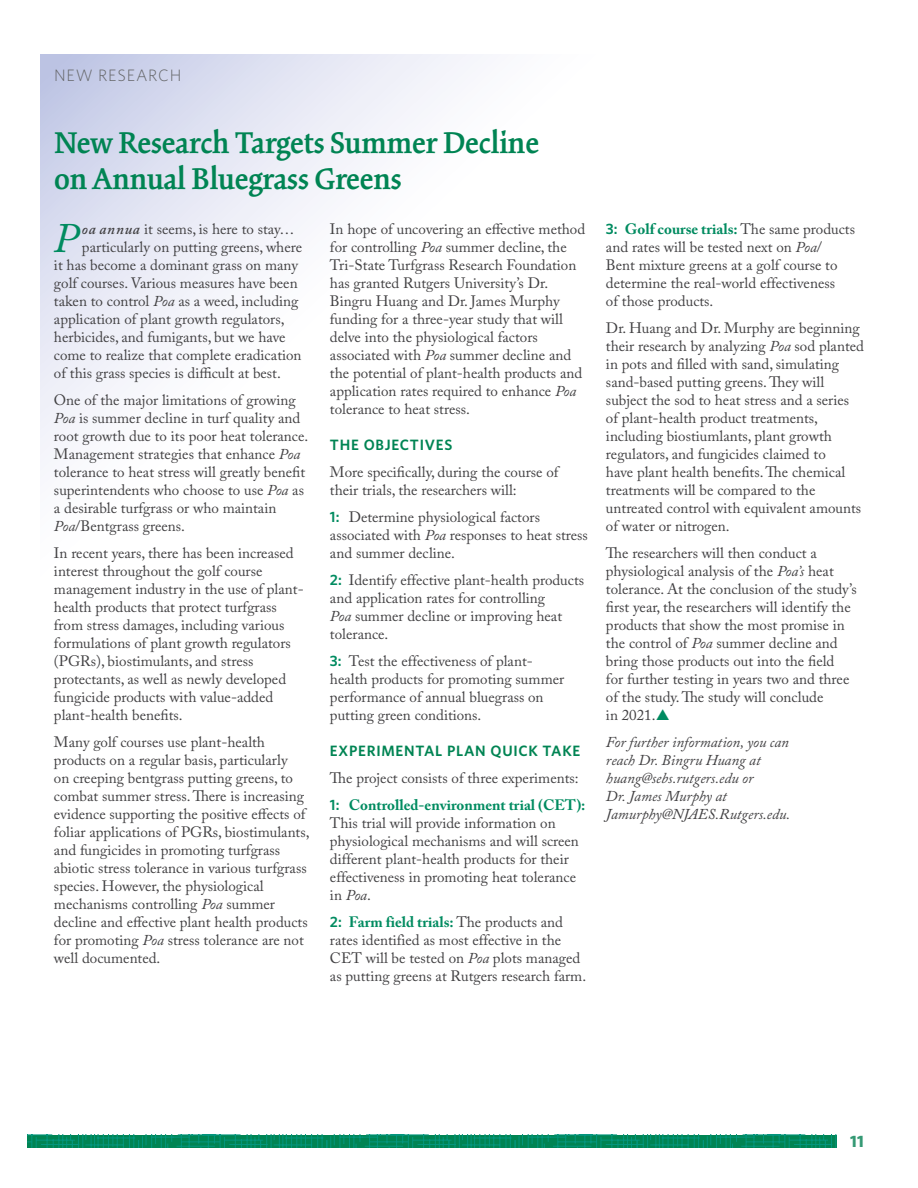
<style>
.page{position:relative;width:918px;height:1188px;background:#fff}
.page>*{position:absolute;margin:0;border:0;box-sizing:border-box;transform-origin:0 0}
.t1{font:italic 41.7px "Adobe Caslon Pro";color:#008b60}
.t2{font:33px/36px "Kinesis MM 520";letter-spacing:-.005em;color:#008453}
.t3{font:300 16.5px "Whitney";letter-spacing:.05em;color:#636466}
.t4{font:700 16.5px "Whitney";color:#359974}
.t5{font:15px/18px "Adobe Caslon Pro";color:#414042}
.t6{font:italic 15px/18px "Adobe Caslon Pro";color:#414042}
.t7{font:600 15px "Whitney";letter-spacing:.05em;color:#008453}
.s1{font-weight:600;font-style:italic}
.s2{font-style:italic}
.s3{font-family:"Whitney";font-weight:600;color:#008b60}
.s4{font-weight:700;color:#008b60}
</style>
<div class="page">
<svg style="left:40px;top:54px;width:427px;height:401px"></svg>
<svg style="left:27px;top:1135px;width:810px;height:13px;background:#00885f"></svg>
<p class="t3" style="left:54px;top:64px;width:129px">NEW RESEARCH</p>
<h2 class="t2" style="left:54px;top:125px;width:487px">New Research Targets Summer Decline on Annual Bluegrass Greens</h2>
<h1 class="t1" style="left:53px;top:213px;width:26px">P</h1>
<p class="t5" style="left:82px;top:220px;width:214px"><span class="s1">oa annua</span> it seems, is here to stay…</p>
<p class="t5" style="left:82px;top:238px;width:222px">particularly on putting greens, where</p>
<p class="t5" style="left:54px;top:256px;width:246px">it has become a dominant grass on many</p>
<p class="t5" style="left:54px;top:274px;width:245px">golf courses. Various measures have been</p>
<p class="t5" style="left:54px;top:292px;width:246px">taken to control <span class="s2">Poa</span> as a weed, including</p>
<p class="t5" style="left:54px;top:310px;width:232px">application of plant growth regulators,</p>
<p class="t5" style="left:54px;top:328px;width:233px">herbicides, and fumigants, but we have</p>
<p class="t5" style="left:54px;top:346px;width:249px">come to realize that complete eradication</p>
<p class="t5" style="left:54px;top:364px;width:228px">of this grass species is difficult at best.</p>
<p class="t5" style="left:54px;top:391px;width:256px">One of the major limitations of growing <span class="s2">Poa</span> is summer decline in turf quality and root growth due to its poor heat tolerance.<br>Management strategies that enhance <span class="s2">Poa </span>tolerance to heat stress will greatly benefit superintendents who choose to use <span class="s2">Poa</span> as a desirable turfgrass or who maintain <span class="s2">Poa</span>/Bentgrass greens.</p>
<p class="t5" style="left:54px;top:544px;width:251px">In recent years, there has been increased interest throughout the golf course management industry in the use of plant&shy;health products that protect turfgrass from stress damages, including various formulations of plant growth regulators (PGRs), biostimulants, and stress protectants, as well as newly developed fungicide products with value-added plant-health benefits.</p>
<p class="t5" style="left:54px;top:733px;width:257px">Many golf courses use plant-health products on a regular basis, particularly<br>on creeping bentgrass putting greens, to combat summer stress. There is increasing evidence supporting the positive effects of foliar applications of PGRs, biostimulants, and fungicides in promoting turfgrass abiotic stress tolerance in various turfgrass species. However, the physiological mechanisms controlling <span class="s2">Poa</span> summer decline and effective plant health products for promoting <span class="s2">Poa</span> stress tolerance are not well documented.</p>
<p class="t5" style="left:330px;top:220px;width:257px">In hope of uncovering an effective method for controlling <span class="s2">Poa</span> summer decline, the Tri-State Turfgrass Research Foundation has granted Rutgers University’s Dr.<br>Bingru Huang and Dr. James Murphy funding for a three-year study that will delve into the physiological factors associated with <span class="s2">Poa</span> summer decline and the potential of plant-health products and application rates required to enhance <span class="s2">Poa </span>tolerance to heat stress.</p>
<p class="t7" style="left:330px;top:435px;width:124px">THE OBJECTIVES</p>
<p class="t5" style="left:330px;top:463px;width:230px">More specifically, during the course of their trials, the researchers will:</p>
<p class="t5" style="left:330px;top:508px;width:259px"><span class="s3">1:</span> Determine physiological factors associated with <span class="s2">Poa</span> responses to heat stress and summer decline.</p>
<p class="t5" style="left:330px;top:571px;width:256px"><span class="s3">2:</span> Identify effective plant-health products and application rates for controlling<br><span class="s2">Poa</span> summer decline or improving heat tolerance.</p>
<p class="t5" style="left:330px;top:652px;width:236px"><span class="s3">3:</span> Test the effectiveness of plant&shy;health products for promoting summer performance of annual bluegrass on putting green conditions.</p>
<p class="t7" style="left:330px;top:741px;width:252px">EXPERIMENTAL PLAN QUICK TAKE</p>
<p class="t5" style="left:330px;top:764px;width:257px;line-height:27px">The project consists of three experiments:<br><span class="s3">1:</span> <span class="s4">Controlled-environment trial (CET):</span></p>
<p class="t5" style="left:330px;top:814px;width:250px">This trial will provide information on physiological mechanisms and will screen different plant-health products for their effectiveness in promoting heat tolerance in <span class="s2">Poa</span>.</p>
<p class="t5" style="left:330px;top:913px;width:258px"><span class="s3">2:</span> <span class="s4">Farm field trials:</span> The products and rates identified as most effective in the CET will be tested on <span class="s2">Poa</span> plots managed as putting greens at Rutgers research farm.</p>
<p class="t5" style="left:606px;top:220px;width:251px"><span class="s3">3:</span> <span class="s4">Golf course trials:</span> The same products and rates will be tested next on <span class="s2">Poa</span>/<br>Bent mixture greens at a golf course to determine the real-world effectiveness<br>of those products.</p>
<p class="t5" style="left:606px;top:319px;width:260px">Dr. Huang and Dr. Murphy are beginning their research by analyzing <span class="s2">Poa</span> sod planted in pots and filled with sand, simulating sand-based putting greens. They will subject the sod to heat stress and a series of plant-health product treatments, including biostiumlants, plant growth regulators, and fungicides claimed to<br>have plant health benefits. The chemical treatments will be compared to the untreated control with equivalent amounts of water or nitrogen.</p>
<p class="t5" style="left:606px;top:544px;width:252px">The researchers will then conduct a physiological analysis of the <span class="s2">Poa’s</span> heat tolerance. At the conclusion of the study’s first year, the researchers will identify the products that show the most promise in the control of <span class="s2">Poa</span> summer decline and bring those products out into the field<br>for further testing in years two and three of the study. The study will conclude<br>in 2021.</p>
<p class="t6" style="left:606px;top:733px;width:186px">For further information, you can reach Dr. Bingru Huang at huang@sebs.rutgers.edu or<br>Dr. James Murphy at<br>Jamurphy@NJAES.Rutgers.edu.</p>
<p class="t4" style="left:850px;top:1130px;width:15px">11</p>
</div>
